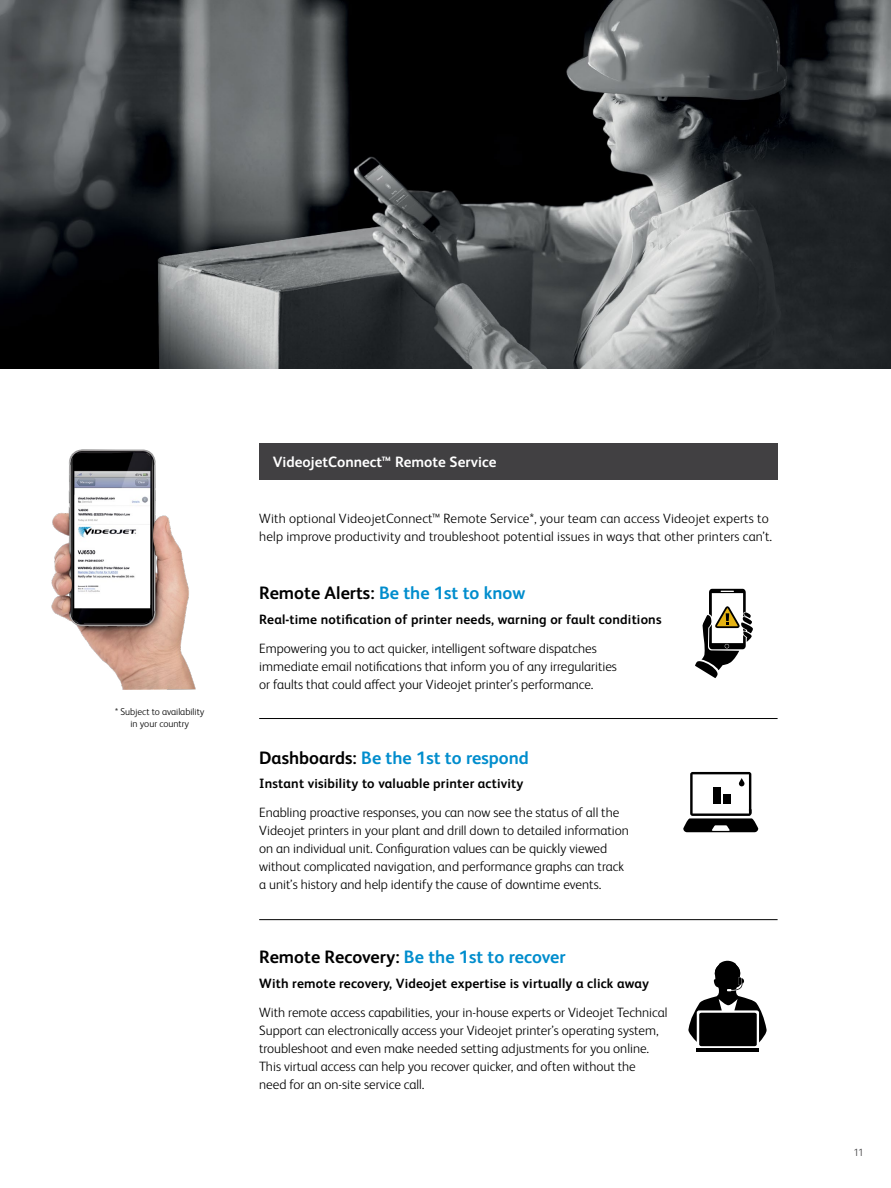
<style>
.page{position:relative;width:891px;height:1188px;background:#fff}
.page>*{position:absolute;margin:0;border:0;box-sizing:border-box;transform-origin:0 0}
.t1{font:700 18px "FS Albert Pro";color:#008dcd}
.t2{font:700 15px "FS Albert Pro";color:#fff}
.t3{font:300 13.5px/18px "FS Albert Pro";color:#000}
.t4{font:700 13.5px "FS Albert Pro";letter-spacing:.015em;color:#000}
.t5{font:300 10.5px "FS Albert Pro";color:#414042}
.t6{font:300 9.75px/12px "FS Albert Pro";color:#000;text-align:center}
.s1{color:#000}
</style>
<div class="page">
<img style="left:0;top:0;width:891px;height:368px">
<div style="left:259px;top:443px;width:519px;height:36px;background:#414042"></div>
<svg style="left:683px;top:772px;width:75px;height:60px"></svg>
<svg style="left:695px;top:589px;width:58px;height:89px"></svg>
<hr style="left:697px;top:1048px;width:62px;height:4px;background:#000">
<svg style="left:688px;top:961px;width:79px;height:85px"></svg>
<hr style="left:259px;top:718px;width:519px;height:1px;background:#000">
<hr style="left:259px;top:919px;width:519px;height:1px;background:#000">
<img style="left:51px;top:449px;width:145px;height:241px">
<p class="t6" style="left:115px;top:705px;width:91px">* Subject to availability in your country</p>
<p class="t2" style="left:273px;top:451px;width:225px">VideojetConnect™ Remote Service</p>
<p class="t3" style="left:259px;top:509px;width:515px">With optional VideojetConnect™ Remote Service*, your team can access Videojet experts to help improve productivity and troubleshoot potential issues in ways that other printers can’t.</p>
<h1 class="t1" style="left:259px;top:581px;width:268px"><span class="s1">Remote Alerts:</span> Be the 1st to know</h1>
<p class="t4" style="left:259px;top:610px;width:404px">Real-time notification of printer needs, warning or fault conditions</p>
<p class="t3" style="left:259px;top:638px;width:359px">Empowering you to act quicker, intelligent software dispatches immediate email notifications that inform you of any irregularities or faults that could affect your Videojet printer’s performance.</p>
<h1 class="t1" style="left:259px;top:745px;width:271px"><span class="s1">Dashboards:</span> Be the 1st to respond</h1>
<p class="t4" style="left:259px;top:774px;width:266px">Instant visibility to valuable printer activity</p>
<p class="t3" style="left:259px;top:803px;width:371px">Enabling proactive responses, you can now see the status of all the Videojet printers in your plant and drill down to detailed information on an individual unit. Configuration values can be quickly viewed without complicated navigation, and performance graphs can track a unit’s history and help identify the cause of downtime events.</p>
<h1 class="t1" style="left:259px;top:945px;width:308px"><span class="s1">Remote Recovery:</span> Be the 1st to recover</h1>
<p class="t4" style="left:259px;top:974px;width:392px">With remote recovery, Videojet expertise is virtually a click away</p>
<p class="t3" style="left:259px;top:1002px;width:410px">With remote access capabilities, your in-house experts or Videojet Technical Support can electronically access your Videojet printer’s operating system, troubleshoot and even make needed setting adjustments for you online.<br>This virtual access can help you recover quicker, and often without the<br>need for an on-site service call.</p>
<p class="t5" style="left:853px;top:1145px;width:12px">11</p>
</div>
